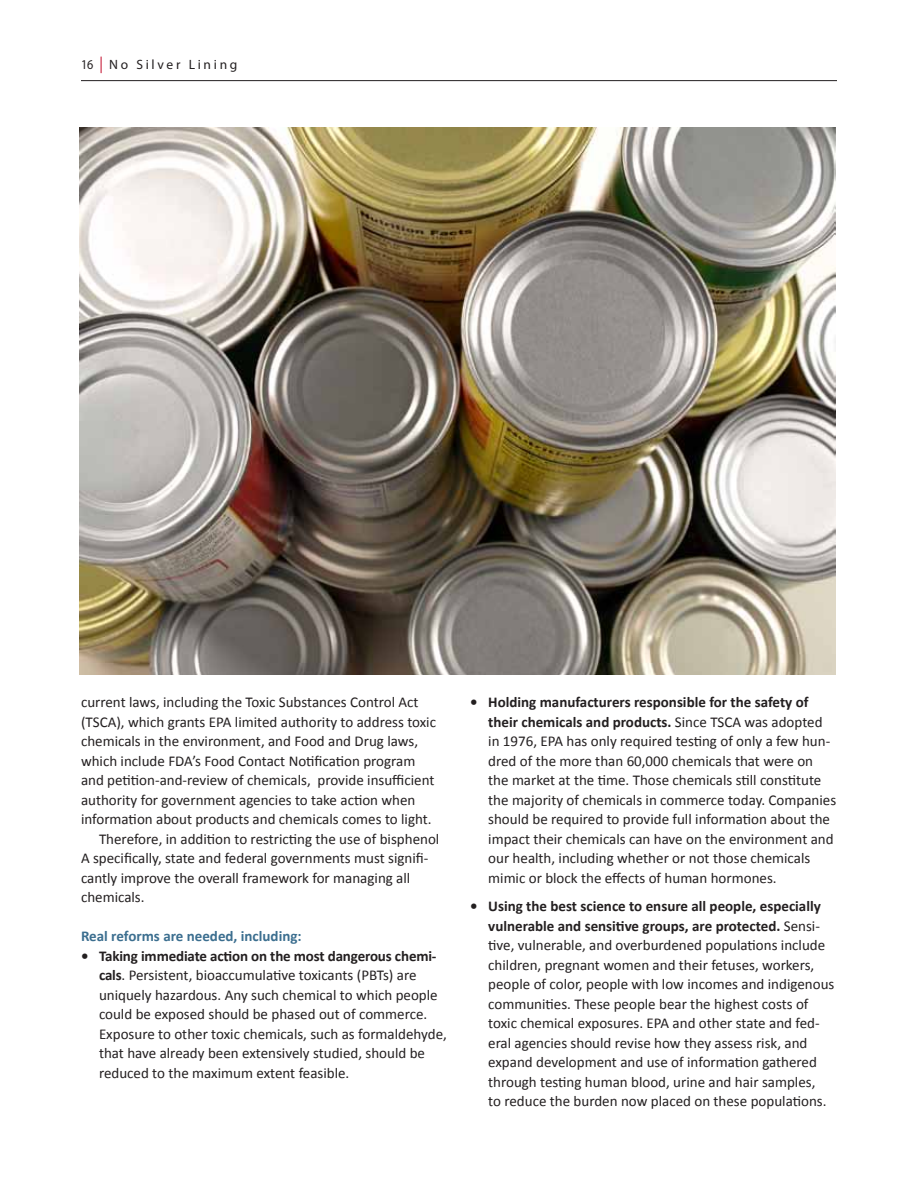
<style>
.page{position:relative;width:918px;height:1188px;background:#fff}
.page>*{position:absolute;margin:0;border:0;box-sizing:border-box;transform-origin:0 0}
.t1{font:15px/19.5px "Calibri";color:#231f20}
.t2{font:700 15px "Calibri";color:#3b6e8f}
.t3{font:13.5px "Myriad Pro";letter-spacing:.2em;color:#231f20;scale:.9 1}
.s1{font-size:16.5px;color:#c41230}
.s2{font-weight:700}
</style>
<div class="page">
<hr style="left:81px;top:80px;width:756px;height:1px;background:#231f20">
<img style="left:80px;top:127px;width:755px;height:548px">
<p class="t3" style="left:81px;top:56px;width:175px">16 <span class="s1">|</span> No Silver Lining</p>
<p class="t1" style="left:81px;top:692px;width:339px">current laws, including the Toxic Substances Control Act</p>
<p class="t1" style="left:81px;top:711px;width:357px">(TSCA), which grants EPA limited authority to address toxic</p>
<p class="t1" style="left:81px;top:731px;width:339px">chemicals in the environment, and Food and Drug laws,</p>
<p class="t1" style="left:81px;top:750px;width:336px">which include FDA’s Food Contact Notification program</p>
<p class="t1" style="left:81px;top:770px;width:355px">and petition-and-review of chemicals, provide insufficient</p>
<p class="t1" style="left:81px;top:789px;width:336px">authority for government agencies to take action when</p>
<p class="t1" style="left:81px;top:809px;width:352px">information about products and chemicals comes to light.</p>
<p class="t1" style="left:99px;top:828px;width:342px">Therefore, in addition to restricting the use of bisphenol</p>
<p class="t1" style="left:81px;top:848px;width:349px">A specifically, state and federal governments must signifi-</p>
<p class="t1" style="left:81px;top:867px;width:331px">cantly improve the overall framework for managing all</p>
<p class="t1" style="left:81px;top:887px;width:65px">chemicals.</p>
<p class="t2" style="left:81px;top:927px;width:222px">Real reforms are needed, including:</p>
<p class="t1" style="left:99px;top:945px;width:349px;text-indent:-18px"><span class="s2">• Taking immediate action on the most dangerous chemi&shy;cals</span>. Persistent, bioaccumulative toxicants (PBTs) are uniquely hazardous. Any such chemical to which people could be exposed should be phased out of commerce.<br>Exposure to other toxic chemicals, such as formaldehyde, that have already been extensively studied, should be reduced to the maximum extent feasible.</p>
<p class="t1" style="left:488px;top:692px;width:349px;text-indent:-18px"><span class="s2">• Holding manufacturers responsible for the safety of their chemicals and products.</span> Since TSCA was adopted in 1976, EPA has only required testing of only a few hun&shy;dred of the more than 60,000 chemicals that were on the market at the time. Those chemicals still constitute the majority of chemicals in commerce today. Companies should be required to provide full information about the impact their chemicals can have on the environment and our health, including whether or not those chemicals mimic or block the effects of human hormones.</p>
<p class="t1" style="left:488px;top:896px;width:348px;text-indent:-18px"><span class="s2">• Using the best science to ensure all people, especially vulnerable and sensitive groups, are protected.</span> Sensi&shy;tive, vulnerable, and overburdened populations include children, pregnant women and their fetuses, workers, people of color, people with low incomes and indigenous communities. These people bear the highest costs of toxic chemical exposures. EPA and other state and fed&shy;eral agencies should revise how they assess risk, and expand development and use of information gathered through testing human blood, urine and hair samples,<br>to reduce the burden now placed on these populations.</p>
</div>
